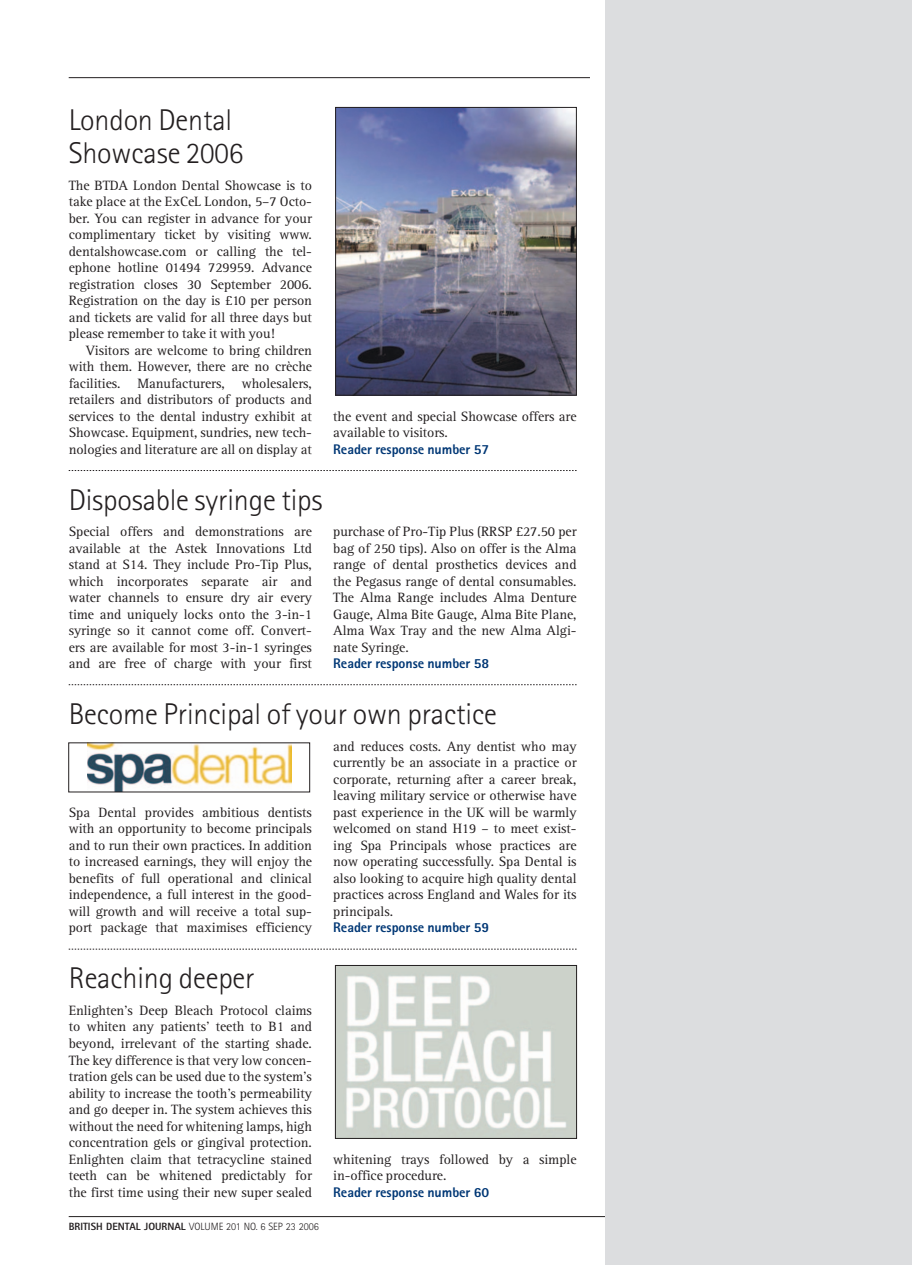
<style>
.page{position:relative;width:912px;height:1265px;background:#fff}
.page>*{position:absolute;margin:0;border:0;box-sizing:border-box;transform-origin:0 0}
.t1{font:300 30px/33px "Rotis Sans Serif";letter-spacing:-.005em;color:#231f20}
.t2{font:13.95px/16.5px "Rotis Serif 3";letter-spacing:-.005em;color:#231f20}
.t3{font:300 10.5px "Rotis Sans Serif";color:#231f20}
.s1{font-family:"Rotis Sans Serif";font-weight:800;color:#013775}
.s2{font-weight:800}
</style>
<div class="page">
<hr style="left:69px;top:77px;width:520px;height:1px;background:#231f20">
<hr style="left:69px;top:1216px;width:774px;height:1px;background:#231f20">
<svg style="left:69px;top:684px;width:507px;height:1px"></svg>
<div style="left:604px;top:0;width:307px;height:1265px;background:#dcdddf"></div>
<svg style="left:69px;top:470px;width:507px;height:1px"></svg>
<img style="left:337px;top:109px;width:237px;height:284px">
<div style="left:335px;top:107px;width:241px;height:288px;border:1px solid #231f20"></div>
<img style="left:337px;top:967px;width:237px;height:169px">
<div style="left:335px;top:965px;width:241px;height:173px;border:1px solid #231f20"></div>
<img style="left:87px;top:744px;width:204px;height:46px">
<svg style="left:69px;top:949px;width:507px;height:1px"></svg>
<p class="t1" style="left:69px;top:106px;width:176px">London Dental<br>Showcase 2006</p>
<p class="t2" style="left:69px;top:178px;width:245px">The BTDA London Dental Showcase is to</p>
<p class="t2" style="left:69px;top:195px;width:245px">take place at the ExCeL London, 5–7 Octo-</p>
<p class="t2" style="left:69px;top:211px;width:245px">ber. You can register in advance for your</p>
<p class="t2" style="left:69px;top:228px;width:245px">complimentary ticket by visiting www.</p>
<p class="t2" style="left:69px;top:244px;width:245px">dentalshowcase.com or calling the tel-</p>
<p class="t2" style="left:69px;top:261px;width:245px">ephone hotline 01494 729959. Advance</p>
<p class="t2" style="left:69px;top:277px;width:245px">registration closes 30 September 2006.</p>
<p class="t2" style="left:69px;top:294px;width:245px">Registration on the day is £10 per person</p>
<p class="t2" style="left:69px;top:310px;width:245px">and tickets are valid for all three days but</p>
<p class="t2" style="left:69px;top:327px;width:208px">please remember to take it with you!</p>
<p class="t2" style="left:86px;top:343px;width:228px">Visitors are welcome to bring children</p>
<p class="t2" style="left:69px;top:360px;width:245px">with them. However, there are no crèche</p>
<p class="t2" style="left:69px;top:376px;width:245px">facilities. Manufacturers, wholesalers,</p>
<p class="t2" style="left:69px;top:393px;width:245px">retailers and distributors of products and</p>
<p class="t2" style="left:69px;top:409px;width:245px">services to the dental industry exhibit at</p>
<p class="t2" style="left:69px;top:426px;width:245px">Showcase. Equipment, sundries, new tech-</p>
<p class="t2" style="left:69px;top:442px;width:245px">nologies and literature are all on display at</p>
<p class="t2" style="left:333px;top:409px;width:245px">the event and special Showcase offers are available to visitors.<br><span class="s1">Reader response number 57</span></p>
<p class="t1" style="left:69px;top:486px;width:255px">Disposable syringe tips</p>
<p class="t2" style="left:69px;top:525px;width:245px;text-align:justify">Special offers and demonstrations are available at the Astek Innovations Ltd stand at S14. They include Pro-Tip Plus, which incorporates separate air and water channels to ensure dry air every time and uniquely locks onto the 3-in-1 syringe so it cannot come off. Convert&shy;ers are available for most 3-in-1 syringes and are free of charge with your first</p>
<p class="t2" style="left:333px;top:525px;width:245px">purchase of Pro-Tip Plus (RRSP £27.50 per bag of 250 tips). Also on offer is the Alma range of dental prosthetics devices and the Pegasus range of dental consumables.<br>The Alma Range includes Alma Denture Gauge, Alma Bite Gauge, Alma Bite Plane, Alma Wax Tray and the new Alma Algi&shy;nate Syringe.<br><span class="s1">Reader response number 58</span></p>
<p class="t1" style="left:69px;top:700px;width:429px">Become Principal of your own practice</p>
<p class="t2" style="left:69px;top:805px;width:245px;text-align:justify">Spa Dental provides ambitious dentists with an opportunity to become principals and to run their own practices. In addition to increased earnings, they will enjoy the benefits of full operational and clinical independence, a full interest in the good&shy;will growth and will receive a total sup&shy;port package that maximises efficiency</p>
<p class="t1" style="left:69px;top:964px;width:187px">Reaching deeper</p>
<p class="t2" style="left:69px;top:1003px;width:245px;text-align:justify">Enlighten’s Deep Bleach Protocol claims to whiten any patients’ teeth to B1 and beyond, irrelevant of the starting shade.<br>The key difference is that very low concen&shy;tration gels can be used due to the system's ability to increase the tooth’s permeability and go deeper in. The system achieves this without the need for whitening lamps, high concentration gels or gingival protection.<br>Enlighten claim that tetracycline stained teeth can be whitened predictably for the first time using their new super sealed</p>
<p class="t3" style="left:69px;top:1222px;width:251px"><span class="s2">BRITISH DENTAL JOURNAL</span> VOLUME 201 NO. 6 SEP 23 2006</p>
<p class="t2" style="left:333px;top:739px;width:245px">and reduces costs. Any dentist who may currently be an associate in a practice or corporate, returning after a career break, leaving military service or otherwise have past experience in the UK will be warmly welcomed on stand H19 – to meet exist&shy;ing Spa Principals whose practices are now operating successfully. Spa Dental is also looking to acquire high quality dental practices across England and Wales for its principals.<br><span class="s1">Reader response number 59</span></p>
<p class="t2" style="left:333px;top:1152px;width:245px">whitening trays followed by a simple in-office procedure.<br><span class="s1">Reader response number 60</span></p>
</div>
